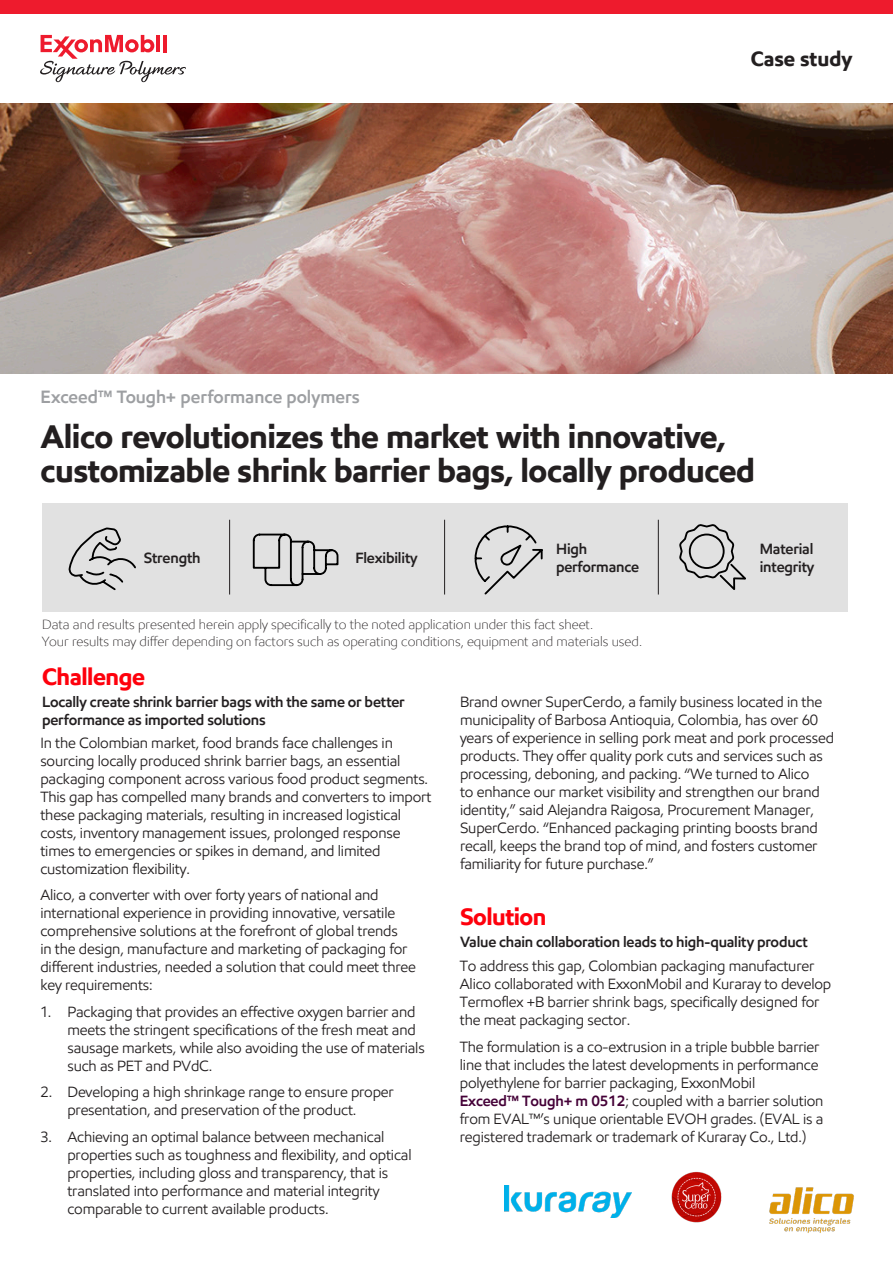
<style>
.page{position:relative;width:893px;height:1263px;background:#fff}
.page>*{position:absolute;margin:0;border:0;box-sizing:border-box;transform-origin:0 0}
.Headline{font:700 33px/34.5px "E Mprint";letter-spacing:-.015em;color:#231f20}
.Challenge_Solution_Results{font:700 24px "E Mprint";letter-spacing:-.02em;color:#fe000c}
.Asset_Identifier{font:700 21px "E Mprint";color:#231f20}
.Product_Brand_Eyebrow{font:600 18px "E Mprint";color:#9d9fa2}
.Body_Copy_10_12{font:15px/18px "E Mprint";letter-spacing:-.01em;color:#231f20}
.Body_Subhead_10_12{font:600 15px/18px "E Mprint";letter-spacing:-.015em;color:#231f20}
.Benefits_descriptions{font:600 15px/18px "E Mprint";letter-spacing:-.01em;color:#231f20}
.Title_Cover{font:300 13.5px "E Mprint";color:#231f20}
.s1{font-weight:600;color:#440137}
</style>
<div class="page">
<div style="left:0;top:0;width:893px;height:14px;background:#ee1b2d"></div>
<svg style="left:40px;top:35px;width:146px;height:47px"></svg>
<img style="left:0;top:104px;width:893px;height:270px">
<img style="left:671px;top:1171px;width:51px;height:51px">
<img style="left:769px;top:1187px;width:85px;height:46px">
<div style="left:42px;top:503px;width:805px;height:108px;background:#e1e1e1"></div>
<hr style="left:444px;top:520px;width:1px;height:74px;background:#231f20">
<hr style="left:658px;top:520px;width:1px;height:74px;background:#231f20">
<hr style="left:229px;top:520px;width:1px;height:74px;background:#231f20">
<svg style="left:679px;top:524px;width:67px;height:66px"></svg>
<svg style="left:68px;top:527px;width:68px;height:64px"></svg>
<svg style="left:252px;top:533px;width:87px;height:54px"></svg>
<svg style="left:474px;top:525px;width:69px;height:70px"></svg>
<img style="left:505px;top:1185px;width:126px;height:32px">
<p class="Asset_Identifier" style="left:751px;top:46px;width:103px">Case study</p>
<p class="Product_Brand_Eyebrow" style="left:40px;top:386px;width:321px">Exceed™ Tough+ performance polymers</p>
<p class="Headline" style="left:40px;top:418px;width:716px">Alico revolutionizes the market with innovative, customizable shrink barrier bags, locally produced</p>
<p class="Benefits_descriptions" style="left:144px;top:548px;width:58px">Strength</p>
<p class="Benefits_descriptions" style="left:355px;top:548px;width:64px">Flexibility</p>
<p class="Benefits_descriptions" style="left:556px;top:539px;width:84px">High performance</p>
<p class="Benefits_descriptions" style="left:760px;top:539px;width:56px">Material integrity</p>
<p class="Title_Cover" style="left:42px;top:616px;width:553px">Data and results presented herein apply specifically to the noted application under this fact sheet.</p>
<p class="Title_Cover" style="left:42px;top:633px;width:602px">Your results may differ depending on factors such as operating conditions, equipment and materials used.</p>
<p class="Challenge_Solution_Results" style="left:42px;top:662px;width:104px">Challenge</p>
<p class="Body_Subhead_10_12" style="left:42px;top:693px;width:364px">Locally create shrink barrier bags with the same or better performance as imported solutions</p>
<p class="Body_Copy_10_12" style="left:40px;top:733px;width:393px">In the Colombian market, food brands face challenges in sourcing locally produced shrink barrier bags, an essential packaging component across various food product segments.<br>This gap has compelled many brands and converters to import these packaging materials, resulting in increased logistical costs, inventory management issues, prolonged response times to emergencies or spikes in demand, and limited customization flexibility.</p>
<p class="Body_Copy_10_12" style="left:40px;top:886px;width:377px">Alico, a converter with over forty years of national and international experience in providing innovative, versatile comprehensive solutions at the forefront of global trends<br>in the design, manufacture and marketing of packaging for different industries, needed a solution that could meet three key requirements:</p>
<p class="Body_Copy_10_12" style="left:67px;top:1002px;width:359px;text-indent:-27px">1. Packaging that provides an effective oxygen barrier and meets the stringent specifications of the fresh meat and sausage markets, while also avoiding the use of materials such as PET and PVdC.</p>
<p class="Body_Copy_10_12" style="left:67px;top:1083px;width:328px;text-indent:-27px">2. Developing a high shrinkage range to ensure proper presentation, and preservation of the product.</p>
<p class="Body_Copy_10_12" style="left:67px;top:1127px;width:346px;text-indent:-27px">3. Achieving an optimal balance between mechanical properties such as toughness and flexibility, and optical properties, including gloss and transparency, that is translated into performance and material integrity comparable to current available products.</p>
<p class="Body_Copy_10_12" style="left:460px;top:692px;width:376px">Brand owner SuperCerdo, a family business located in the municipality of Barbosa Antioquia, Colombia, has over 60 years of experience in selling pork meat and pork processed products. They offer quality pork cuts and services such as processing, deboning, and packing. “We turned to Alico<br>to enhance our market visibility and strengthen our brand identity,” said Alejandra Raigosa, Procurement Manager, SuperCerdo. “Enhanced packaging printing boosts brand recall, keeps the brand top of mind, and fosters customer familiarity for future purchase.”</p>
<p class="Challenge_Solution_Results" style="left:460px;top:901px;width:88px">Solution</p>
<p class="Body_Subhead_10_12" style="left:460px;top:932px;width:349px">Value chain collaboration leads to high-quality product</p>
<p class="Body_Copy_10_12" style="left:460px;top:957px;width:373px">To address this gap, Colombian packaging manufacturer Alico collaborated with ExxonMobil and Kuraray to develop Termoflex +B barrier shrink bags, specifically designed for the meat packaging sector.</p>
<p class="Body_Copy_10_12" style="left:460px;top:1038px;width:365px">The formulation is a co-extrusion in a triple bubble barrier line that includes the latest developments in performance polyethylene for barrier packaging, ExxonMobil<br><span class="s1">Exceed™ Tough+ m 0512</span>; coupled with a barrier solution from EVAL™’s unique orientable EVOH grades. (EVAL is a registered trademark or trademark of Kuraray Co., Ltd.)</p>
</div>
